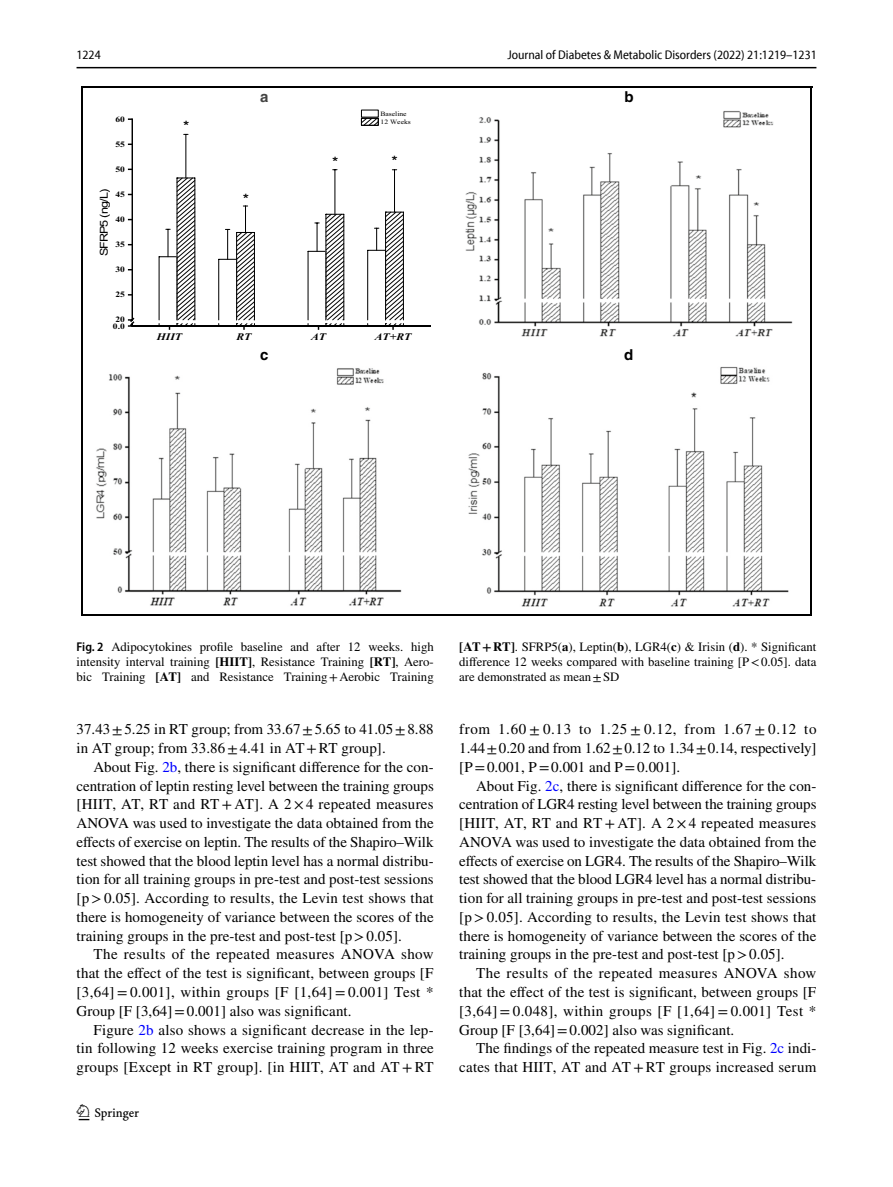
<style>
.page{position:relative;width:893px;height:1187px;background:#fff}
.page>*{position:absolute;margin:0;border:0;box-sizing:border-box;transform-origin:0 0}
.t1{font:22.5px "Springnew Regular 2";color:#000}
.t2{font:15px/18.8px "STIX";letter-spacing:.005em;color:#000;text-align:justify}
.t3{font:700 15px "Helvetica";color:#000}
.t4{font:700 15px "Helvetica";color:#434342}
.t5{font:12.75px/15px "STIX";color:#000;text-align:justify}
.t6{font:semi-condensed 12.75px "Myriad Pro Unic";color:#000}
.t7{font:700 12.6px "Arial";color:#000;scale:1.16 1}
.t8{font:10.95px "Arial";letter-spacing:-.09em;color:#000;scale:1.16 1}
.t9{font:italic 700 10.05px "Times New Roman";color:#000;scale:1.16 1}
.t10{font:700 8.25px "Times New Roman";letter-spacing:.005em;color:#000;scale:1.16 1}
.t11{font:6.6px/8.2px "Times New Roman";color:#000;scale:1.16 1}
.s1{font-family:"Myriad Pro";font-weight:600;font-stretch:semi-condensed}
.s2{font-weight:700}
.s3{color:#00f}
</style>
<div class="page">
<hr style="left:77px;top:67px;width:739px;height:1px;background:#000">
<img style="left:96px;top:110px;width:697px;height:497px">
<hr style="left:81px;top:87px;width:731px;height:1px;background:#000">
<svg style="left:81px;top:88px;width:1px;height:17px"></svg>
<svg style="left:811px;top:88px;width:1px;height:17px"></svg>
<hr style="left:81px;top:105px;width:1px;height:241px;background:#000">
<hr style="left:811px;top:105px;width:1px;height:241px;background:#000">
<svg style="left:81px;top:346px;width:1px;height:17px"></svg>
<svg style="left:811px;top:346px;width:1px;height:17px"></svg>
<hr style="left:81px;top:363px;width:1px;height:251px;background:#000">
<hr style="left:811px;top:363px;width:1px;height:251px;background:#000">
<hr style="left:82px;top:614px;width:729px;height:2px;background:#000">
<hr style="left:185px;top:134px;width:1px;height:44px;background:#000">
<hr style="left:334px;top:170px;width:1px;height:44px;background:#000">
<hr style="left:394px;top:170px;width:1px;height:42px;background:#000">
<hr style="left:132px;top:325px;width:298px;height:2px;background:#000">
<svg style="left:159px;top:177px;width:36px;height:153px"></svg>
<svg style="left:218px;top:205px;width:37px;height:125px"></svg>
<svg style="left:308px;top:214px;width:36px;height:116px"></svg>
<svg style="left:367px;top:211px;width:37px;height:119px"></svg>
<svg style="left:126px;top:118px;width:10px;height:209px"></svg>
<div style="left:361px;top:109px;width:18px;height:9px;border:1px solid #000"></div>
<svg style="left:363px;top:120px;width:14px;height:4px"></svg>
<div style="left:361px;top:118px;width:18px;height:8px;border:1px solid #000"></div>
<p class="t6" style="left:77px;top:50px;width:26px">1224</p>
<p class="t6" style="left:507px;top:50px;width:311px">Journal of Diabetes &amp; Metabolic Disorders (2022) 21:1219–1231</p>
<p class="t10" style="left:115px;top:113px;width:10px">60</p>
<p class="t10" style="left:115px;top:138px;width:10px">55</p>
<p class="t10" style="left:115px;top:163px;width:10px">50</p>
<p class="t8" style="left:98px;top:256px;width:60px;rotate:-90deg">SFRP5 (ng/L)</p>
<p class="t10" style="left:115px;top:188px;width:10px">45</p>
<p class="t10" style="left:115px;top:213px;width:10px">40</p>
<p class="t10" style="left:115px;top:238px;width:10px">35</p>
<p class="t10" style="left:115px;top:263px;width:10px">30</p>
<p class="t10" style="left:115px;top:288px;width:10px">25</p>
<p class="t10" style="left:115px;top:314px;width:10px">20</p>
<p class="t10" style="left:113px;top:320px;width:12px">0.0</p>
<p class="t7" style="left:184px;top:116px;width:6px">*</p>
<p class="t4" style="left:260px;top:87px;width:10px">a</p>
<p class="t3" style="left:624px;top:87px;width:11px">b</p>
<p class="t11" style="left:380px;top:109px;width:28px">Baseline<br>12 Weeks</p>
<p class="t7" style="left:332px;top:152px;width:6px">*</p>
<p class="t7" style="left:392px;top:151px;width:6px">*</p>
<p class="t7" style="left:243px;top:189px;width:6px">*</p>
<p class="t9" style="left:157px;top:330px;width:23px">HIIT</p>
<p class="t9" style="left:237px;top:330px;width:14px">RT</p>
<p class="t9" style="left:311px;top:330px;width:14px">AT</p>
<p class="t9" style="left:375px;top:330px;width:33px">AT+RT</p>
<p class="t3" style="left:260px;top:345px;width:10px">c</p>
<p class="t3" style="left:624px;top:345px;width:11px">d</p>
<p class="t5" style="left:77px;top:640px;width:359px"><span class="s1">Fig. 2</span> Adipocytokines profile baseline and after 12 weeks. high intensity interval training <span class="s2">[HIIT]</span>, Resistance Training <span class="s2">[RT]</span>, Aero&shy;bic Training <span class="s2">[AT]</span> and Resistance Training+Aerobic Training</p>
<p class="t5" style="left:459px;top:640px;width:359px"><span class="s2">[AT+RT]</span>. SFRP5(<span class="s2">a</span>), Leptin(<span class="s2">b</span>), LGR4(<span class="s2">c</span>) &amp; Irisin (<span class="s2">d</span>). * Significant difference 12 weeks compared with baseline training [P&lt;0.05]. data are demonstrated as mean±SD</p>
<p class="t2" style="left:77px;top:721px;width:359px">37.43±5.25 in RT group; from 33.67±5.65 to 41.05±8.88 in AT group; from 33.86±4.41 in AT+RT group].</p>
<p class="t2" style="left:77px;top:758px;width:359px;text-indent:17px">About Fig. <span class="s3">2b</span>, there is significant difference for the con&shy;centration of leptin resting level between the training groups [HIIT, AT, RT and RT+ AT]. A 2 ×4 repeated measures ANOVA was used to investigate the data obtained from the effects of exercise on leptin. The results of the Shapiro–Wilk test showed that the blood leptin level has a normal distribu&shy;tion for all training groups in pre-test and post-test sessions [p&gt;0.05]. According to results, the Levin test shows that there is homogeneity of variance between the scores of the training groups in the pre-test and post-test [p&gt;0.05].</p>
<p class="t2" style="left:77px;top:946px;width:359px;text-indent:17px">The results of the repeated measures ANOVA show that the effect of the test is significant, between groups [F [3,64] = 0.001], within groups [F [1,64] = 0.001] Test * Group [F [3,64]=0.001] also was significant.</p>
<p class="t2" style="left:77px;top:1021px;width:359px;text-indent:17px">Figure <span class="s3">2b</span> also shows a significant decrease in the lep&shy;tin following 12 weeks exercise training program in three groups [Except in RT group]. [in HIIT, AT and AT+RT</p>
<h1 class="t1" style="left:79px;top:1104px;width:62px">1 3</h1>
<p class="t2" style="left:459px;top:721px;width:359px">from 1.60 ± 0.13 to 1.25 ± 0.12, from 1.67 ± 0.12 to 1.44±0.20 and from 1.62±0.12 to 1.34±0.14, respectively] [P=0.001, P=0.001 and P=0.001].</p>
<p class="t2" style="left:459px;top:777px;width:359px;text-indent:17px">About Fig. <span class="s3">2c</span>, there is significant difference for the con&shy;centration of LGR4 resting level between the training groups [HIIT, AT, RT and RT+ AT]. A 2 ×4 repeated measures ANOVA was used to investigate the data obtained from the effects of exercise on LGR4. The results of the Shapiro–Wilk test showed that the blood LGR4 level has a normal distribu&shy;tion for all training groups in pre-test and post-test sessions [p&gt;0.05]. According to results, the Levin test shows that there is homogeneity of variance between the scores of the training groups in the pre-test and post-test [p&gt;0.05].</p>
<p class="t2" style="left:459px;top:964px;width:359px;text-indent:17px">The results of the repeated measures ANOVA show that the effect of the test is significant, between groups [F [3,64] = 0.048], within groups [F [1,64] = 0.001] Test * Group [F [3,64]=0.002] also was significant.</p>
<p class="t2" style="left:459px;top:1039px;width:359px;text-align:right">The findings of the repeated measure test in Fig. <span class="s3">2c</span> indi&shy;cates that HIIT, AT and AT+RT groups increased serum</p>
</div>
